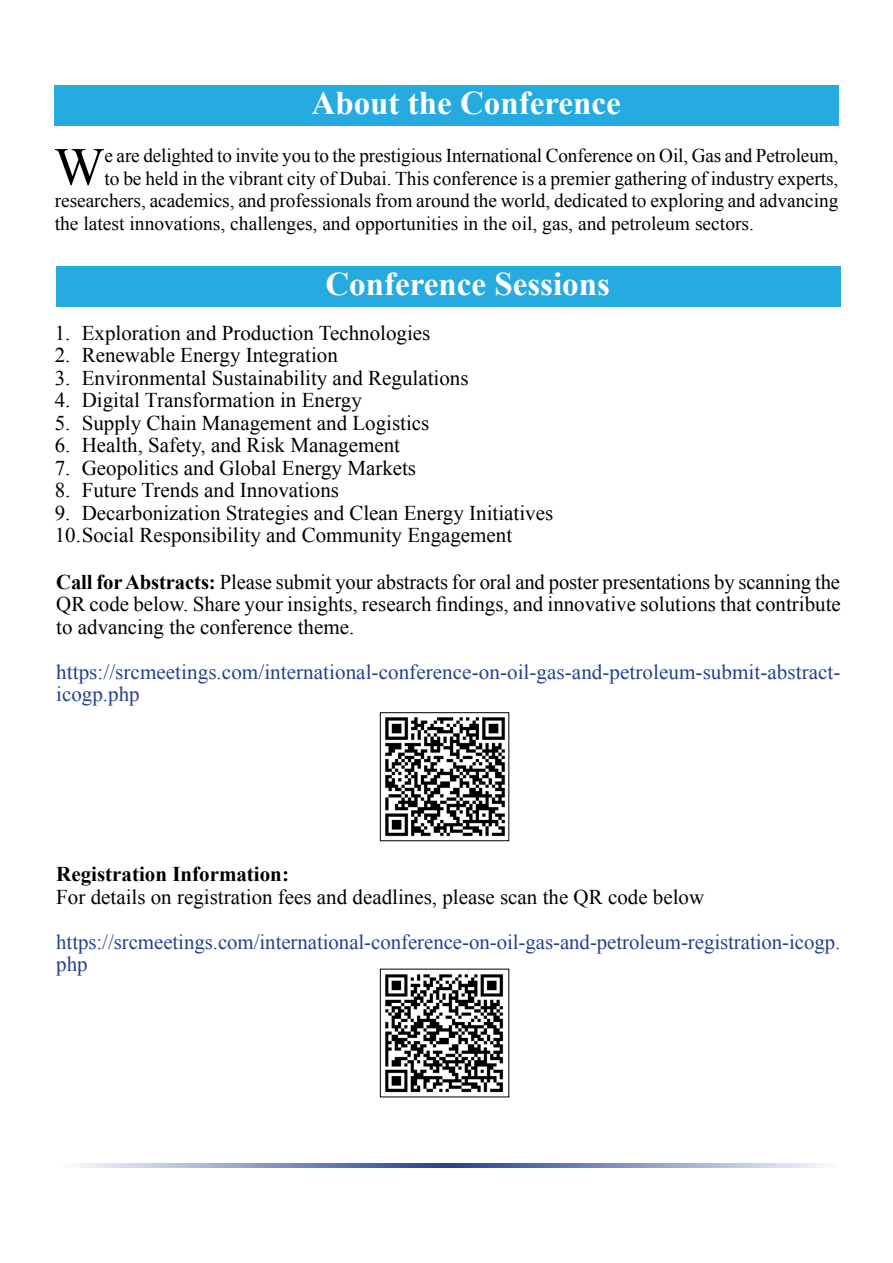
<style>
.page{position:relative;width:893px;height:1263px;background:#fff}
.page>*{position:absolute;margin:0;border:0;box-sizing:border-box;transform-origin:0 0}
.t1{font:53.55px "Times New Roman";color:#000}
.t2{font:700 33px "Times New Roman";color:#fff}
.t3{font:21px/22.5px "Times New Roman";color:#000}
.t4{font:21px/22.5px "Times New Roman";color:#25408f}
.t5{font:700 21px "Times New Roman";color:#000}
.t6{font:19.5px "Times New Roman";letter-spacing:-.005em;color:#000}
.s1{font-weight:700}
</style>
<div class="page">
<svg style="left:77px;top:1163px;width:749px;height:4px;background:#8c9ac4"></svg>
<div style="left:54px;top:85px;width:785px;height:40px;background:#26abe0"></div>
<div style="left:56px;top:266px;width:784px;height:40px;background:#26abe0"></div>
<img style="left:385px;top:717px;width:120px;height:120px">
<div style="left:380px;top:712px;width:129px;height:129px;border:1px solid #000"></div>
<img style="left:385px;top:974px;width:119px;height:119px">
<h2 class="t2" style="left:312px;top:80px;width:311px">About the Conference</h2>
<h1 class="t1" style="left:54px;top:131px;width:52px">W</h1>
<p class="t6" style="left:105px;top:142px;width:735px">e are delighted to invite you to the prestigious International Conference on Oil, Gas and Petroleum,</p>
<p class="t6" style="left:105px;top:165px;width:735px">to be held in the vibrant city of Dubai. This conference is a premier gathering of industry experts,</p>
<p class="t6" style="left:55px;top:187px;width:785px">researchers, academics, and professionals from around the world, dedicated to exploring and advancing</p>
<p class="t6" style="left:55px;top:210px;width:701px">the latest innovations, challenges, and opportunities in the oil, gas, and petroleum sectors.</p>
<h2 class="t2" style="left:325px;top:261px;width:286px">Conference Sessions</h2>
<p class="t3" style="left:55px;top:321px;width:377px">1. Exploration and Production Technologies</p>
<p class="t3" style="left:55px;top:344px;width:285px">2. Renewable Energy Integration</p>
<p class="t3" style="left:55px;top:366px;width:415px">3. Environmental Sustainability and Regulations</p>
<p class="t3" style="left:55px;top:389px;width:309px">4. Digital Transformation in Energy</p>
<p class="t3" style="left:55px;top:411px;width:376px">5. Supply Chain Management and Logistics</p>
<p class="t3" style="left:55px;top:434px;width:347px">6. Health, Safety, and Risk Management</p>
<p class="t3" style="left:55px;top:456px;width:363px">7. Geopolitics and Global Energy Markets</p>
<p class="t3" style="left:55px;top:479px;width:286px">8. Future Trends and Innovations</p>
<p class="t3" style="left:55px;top:501px;width:500px">9. Decarbonization Strategies and Clean Energy Initiatives<br>10.Social Responsibility and Community Engagement</p>
<p class="t3" style="left:56px;top:570px;width:786px;text-align:justify"><span class="s1">Call for Abstracts:</span> Please submit your abstracts for oral and poster presentations by scanning the QR code below. Share your insights, research findings, and innovative solutions that contribute to advancing the conference theme.</p>
<p class="t4" style="left:56px;top:660px;width:786px">https://srcmeetings.com/international-conference-on-oil-gas-and-petroleum-submit-abstract&shy;icogp.php</p>
<p class="t5" style="left:56px;top:860px;width:234px">Registration Information:</p>
<p class="t3" style="left:56px;top:885px;width:649px">For details on registration fees and deadlines, please scan the QR code below</p>
<p class="t4" style="left:56px;top:930px;width:786px">https://srcmeetings.com/international-conference-on-oil-gas-and-petroleum-registration-icogp. php</p>
</div>
